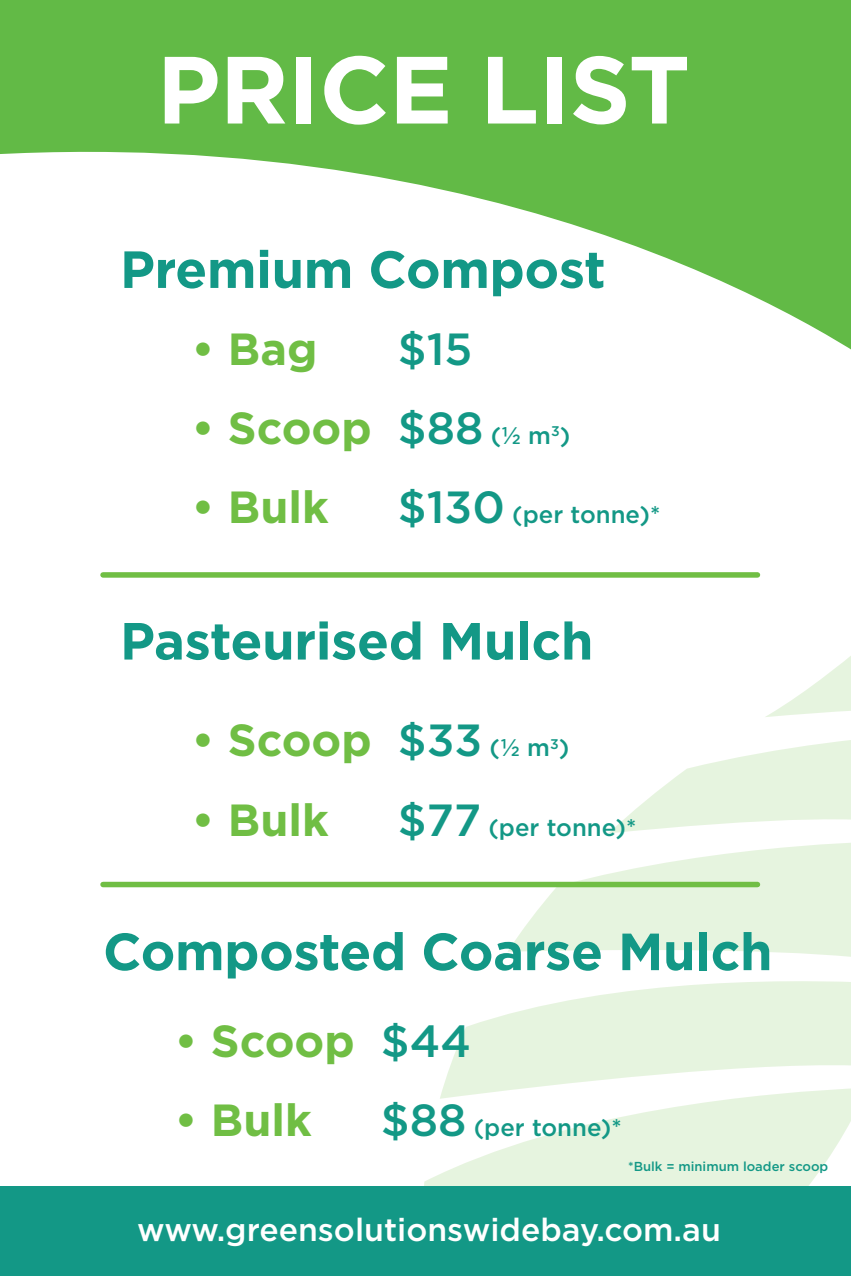
<style>
.page{position:relative;width:851px;height:1276px;background:#fff}
.page>*{position:absolute;margin:0;border:0;box-sizing:border-box;transform-origin:0 0}
.t1{font:700 95.2px "Gotham";letter-spacing:-.005em;color:#fff}
.t2{font:700 52.2px "Gotham";letter-spacing:-.005em;color:#139886}
.t3{font:700 44.95px "Gotham";color:#70be44}
.t4{font:500 44.95px "Gotham";color:#139886}
.t5{font:500 32px "Gotham";color:#fff}
.t6{font:500 24px "Gotham";color:#139886}
.t7{font:500 13px "Gotham";color:#139886}
.s1{font-size:44.95px}
</style>
<div class="page">
<svg style="left:0;top:0;width:850px;height:349px;fill:#62ba46"></svg>
<svg style="left:443px;top:981px;width:407px;height:106px;fill:#e6f4df"></svg>
<svg style="left:765px;top:657px;width:85px;height:60px"></svg>
<svg style="left:424px;top:1087px;width:426px;height:99px;fill:#e6f4df"></svg>
<svg style="left:507px;top:843px;width:343px;height:114px"></svg>
<svg style="left:609px;top:740px;width:241px;height:93px"></svg>
<div style="left:0;top:1186px;width:850px;height:90px;background:#139886"></div>
<div style="left:103px;top:881px;width:654px;height:6px;background:#70be44"></div>
<div style="left:103px;top:572px;width:654px;height:5px;background:#70be44"></div>
<h1 class="t1" style="left:157px;top:27px;width:535px">PRICE LIST</h1>
<h2 class="t2" style="left:120px;top:235px;width:487px">Premium Compost</h2>
<h3 class="t3" style="left:192px;top:319px;width:127px">• Bag</h3>
<h3 class="t3" style="left:192px;top:398px;width:181px">• Scoop</h3>
<h3 class="t3" style="left:192px;top:477px;width:138px">• Bulk</h3>
<h3 class="t4" style="left:398px;top:319px;width:76px">$15</h3>
<p class="t6" style="left:398px;top:420px;width:174px"><span class="s1">$88</span> (½ m<sup>3</sup>)</p>
<p class="t6" style="left:398px;top:499px;width:264px"><span class="s1">$130</span> (per tonne)*</p>
<h2 class="t2" style="left:120px;top:606px;width:475px">Pasteurised Mulch</h2>
<h3 class="t3" style="left:192px;top:711px;width:181px">• Scoop</h3>
<h3 class="t3" style="left:192px;top:790px;width:138px">• Bulk</h3>
<p class="t6" style="left:398px;top:732px;width:173px"><span class="s1">$33</span> (½ m<sup>3</sup>)</p>
<p class="t6" style="left:398px;top:811px;width:240px"><span class="s1">$77</span> (per tonne)*</p>
<h2 class="t2" style="left:103px;top:917px;width:671px">Composted Coarse Mulch</h2>
<h3 class="t3" style="left:175px;top:1011px;width:181px">• Scoop</h3>
<h3 class="t3" style="left:175px;top:1090px;width:138px">• Bulk</h3>
<h3 class="t4" style="left:381px;top:1011px;width:92px">$44</h3>
<p class="t6" style="left:381px;top:1112px;width:242px"><span class="s1">$88</span> (per tonne)*</p>
<p class="t7" style="left:628px;top:1157px;width:202px">*Bulk = minimum loader scoop</p>
<h3 class="t5" style="left:137px;top:1208px;width:585px">www.greensolutionswidebay.com.au</h3>
</div>
